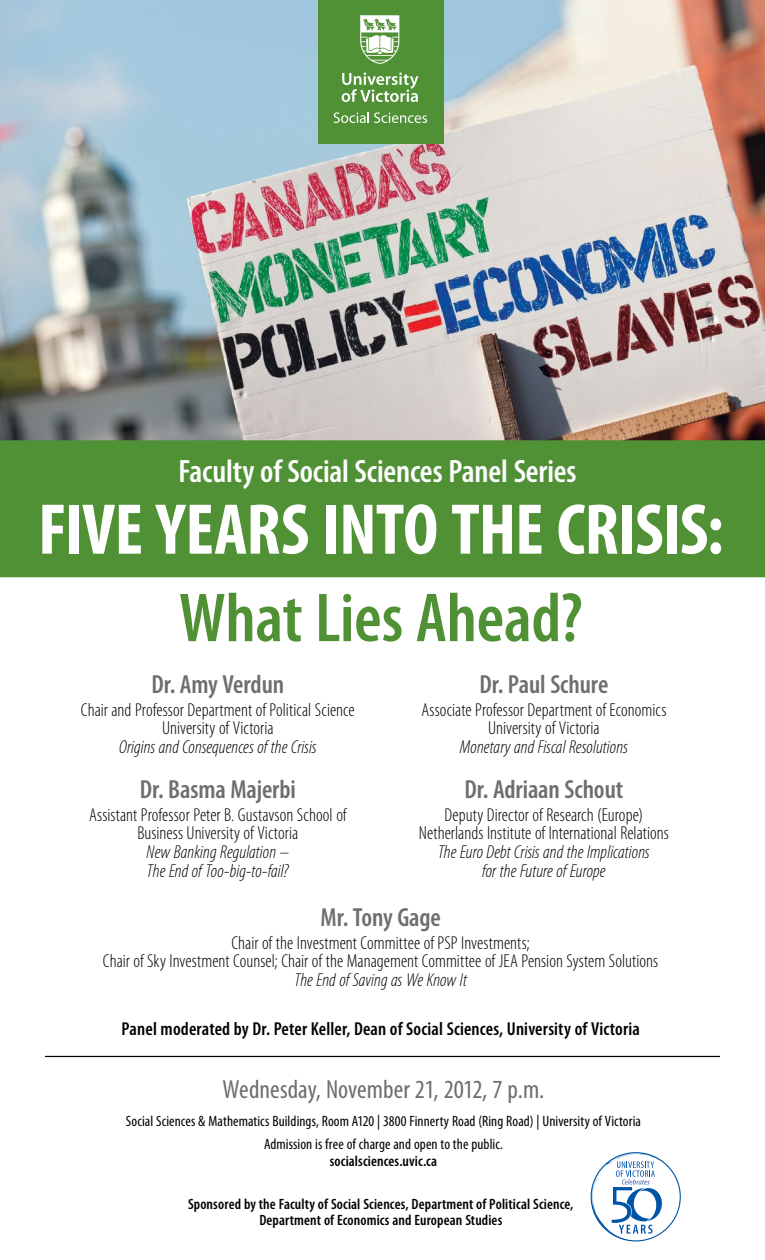
<style>
.page{position:relative;width:765px;height:1260px;background:#fff}
.page>*{position:absolute;margin:0;border:0;box-sizing:border-box;transform-origin:0 0}
.t1{font:700 condensed 72.5px "Myriad Pro";letter-spacing:-.01em;color:#fff}
.t2{font:600 condensed 70px "Myriad Pro";letter-spacing:-.005em;color:#519136}
.t3{font:600 condensed 32.5px "Myriad Pro";letter-spacing:-.005em;color:#fff}
.t4{font:600 condensed 26.25px "Myriad Pro";letter-spacing:-.005em;color:#6d6e71}
.t5{font:condensed 26.25px "Myriad Pro";color:#6d6e71}
.t6{font:300 condensed 18.75px/18.8px "Myriad Pro";letter-spacing:.005em;color:#000;text-align:center}
.t7{font:italic 300 condensed 18.75px/18.8px "Myriad Pro";color:#000}
.t8{font:600 condensed 18.75px "Myriad Pro";letter-spacing:.01em;color:#000}
.t9{font:condensed 15px/22.5px "Myriad Pro";letter-spacing:.005em;color:#000;text-align:center}
.t10{font:600 condensed 15px/16.2px "Myriad Pro";letter-spacing:.01em;color:#000;text-align:center}
</style>
<div class="page">
<img style="left:0;top:0;width:765px;height:440px">
<div style="left:0;top:440px;width:765px;height:137px;background:#519136"></div>
<hr style="left:45px;top:1056px;width:675px;height:1px;background:#000">
<div style="left:318px;top:0;width:125px;height:144px;background:#519136"></div>
<svg style="left:342px;top:73px;width:76px;height:29px"></svg>
<svg style="left:360px;top:15px;width:39px;height:49px"></svg>
<svg style="left:334px;top:112px;width:93px;height:11px"></svg>
<svg style="left:591px;top:1152px;width:90px;height:89px"></svg>
<h3 class="t3" style="left:179px;top:451px;width:399px">Faculty of Social Sciences Panel Series</h3>
<h1 class="t1" style="left:38px;top:484px;width:687px">FIVE YEARS INTO THE CRISIS:</h1>
<h2 class="t2" style="left:179px;top:575px;width:405px">What Lies Ahead?</h2>
<h3 class="t4" style="left:151px;top:668px;width:134px">Dr. Amy Verdun</h3>
<p class="t6" style="left:81px;top:700px;width:275px">Chair and Professor Department of Political Science<br>University of Victoria</p>
<p class="t7" style="left:119px;top:737px;width:199px">Origins and Consequences of the Crisis</p>
<h3 class="t4" style="left:140px;top:773px;width:158px">Dr. Basma Majerbi</h3>
<p class="t6" style="left:89px;top:805px;width:259px">Assistant Professor Peter B. Gustavson School of<br>Business University of Victoria</p>
<p class="t7" style="left:147px;top:842px;width:144px">New Banking Regulation –<br>The End of Too-big-to-fail?</p>
<h3 class="t4" style="left:479px;top:668px;width:131px">Dr. Paul Schure</h3>
<p class="t6" style="left:421px;top:700px;width:247px">Associate Professor Department of Economics<br>University of Victoria</p>
<p class="t7" style="left:460px;top:737px;width:169px">Monetary and Fiscal Resolutions</p>
<h3 class="t4" style="left:465px;top:773px;width:160px">Dr. Adriaan Schout</h3>
<p class="t6" style="left:419px;top:805px;width:252px">Deputy Director of Research (Europe)<br>Netherlands Institute of International Relations</p>
<p class="t7" style="left:438px;top:842px;width:213px;text-align:center">The Euro Debt Crisis and the Implications for the Future of Europe</p>
<h3 class="t4" style="left:321px;top:901px;width:122px">Mr. Tony Gage</h3>
<p class="t6" style="left:103px;top:934px;width:557px">Chair of the Investment Committee of PSP Investments;<br>Chair of Sky Investment Counsel; Chair of the Management Committee of JEA Pension System Solutions</p>
<p class="t7" style="left:294px;top:971px;width:174px">The End of Saving as We Know It</p>
<p class="t8" style="left:122px;top:1017px;width:520px">Panel moderated by Dr. Peter Keller, Dean of Social Sciences, University of Victoria</p>
<h3 class="t5" style="left:223px;top:1073px;width:323px">Wednesday, November 21, 2012, 7 p.m.</h3>
<p class="t9" style="left:126px;top:1110px;width:516px">Social Sciences &amp; Mathematics Buildings, Room A120 | 3800 Finnerty Road (Ring Road) | University of Victoria<br>Admission is free of charge and open to the public.</p>
<p class="t10" style="left:330px;top:1153px;width:109px">socialsciences.uvic.ca</p>
<p class="t10" style="left:188px;top:1195px;width:387px">Sponsored by the Faculty of Social Sciences, Department of Political Science,<br>Department of Economics and European Studies</p>
</div>
